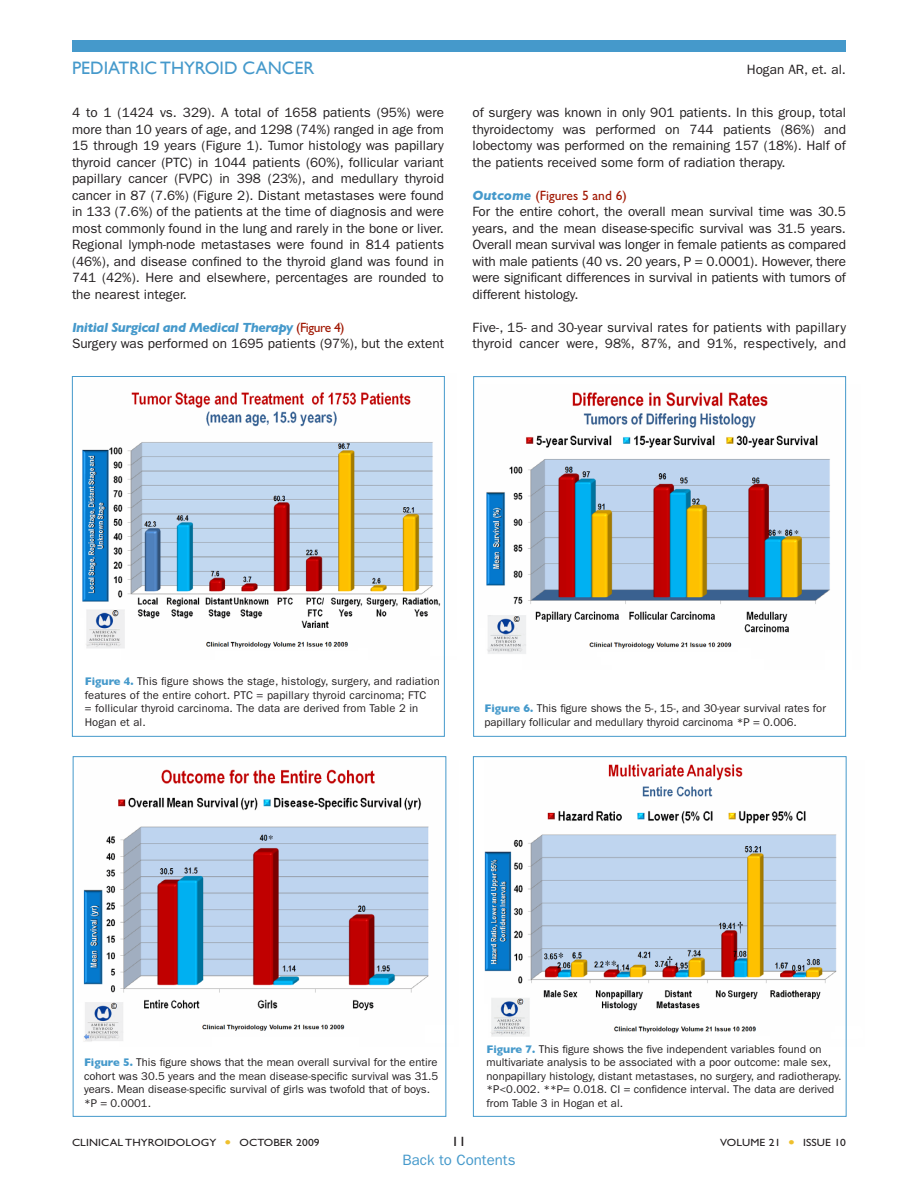
<style>
.page{position:relative;width:918px;height:1188px;background:#fff}
.page>*{position:absolute;margin:0;border:0;box-sizing:border-box;transform-origin:0 0}
.topic_header_page_2{font:18px "Gill Sans";color:#4599cb}
.t1{font:15px "ITC Franklin Gothic Std";color:#4599cb}
.body_summary{font:13.5px/16.5px "ITC Franklin Gothic Std";color:#231f20;text-align:justify}
.Body_Head_2{font:italic 700 13.5px "Gill Sans";letter-spacing:-.035em;color:#4599cb}
.Body_Head_2-2{font:13.5px "Gill Sans Std";color:#a01600}
.topic_header_page_2-2{font:13.5px "ITC Franklin Gothic Std";color:#231f20}
.t2{font:13.5px "Gill Sans Std";color:#231f20;scale:1.1 1}
.figure_note{font:11.25px/13.5px "ITC Franklin Gothic Std";color:#231f20}
.t3{font:10.5px "Gill Sans Std";letter-spacing:.01em;color:#231f20;scale:1.1 1}
.s1{font-family:"Gill Sans";font-weight:700;font-style:italic;color:#4599cb}
.s2{font-family:"Gill Sans Std";font-weight:400;font-style:normal;color:#a01600}
.s3{font-family:"Gill Sans";font-weight:700;color:#4599cb}
.s4{color:#efc02d}
</style>
<div class="page">
<img style="left:486px;top:384px;width:361px;height:286px">
<img style="left:82px;top:392px;width:359px;height:256px">
<div style="left:72px;top:40px;width:774px;height:11px;background:#4599cb"></div>
<img style="left:83px;top:761px;width:364px;height:285px">
<div style="left:73px;top:756px;width:373px;height:361px;border:1px solid #4599cb"></div>
<div style="left:473px;top:376px;width:373px;height:361px;border:1px solid #4599cb"></div>
<div style="left:72px;top:376px;width:373px;height:361px;border:1px solid #4599cb"></div>
<img style="left:484px;top:764px;width:353px;height:273px">
<div style="left:473px;top:756px;width:374px;height:361px;border:1px solid #4599cb"></div>
<p class="topic_header_page_2" style="left:72px;top:57px;width:244px">PEDIATRIC THYROID CANCER</p>
<p class="topic_header_page_2-2" style="left:747px;top:62px;width:101px">Hogan AR, et. al.</p>
<p class="body_summary" style="left:472px;top:105px;width:375px">of surgery was known in only 901 patients. In this group, total thyroidectomy was performed on 744 patients (86%) and lobectomy was performed on the remaining 157 (18%). Half of the patients received some form of radiation therapy.</p>
<p class="Body_Head_2-2" style="left:472px;top:187px;width:156px"><span class="s1">Outcome</span> (Figures 5 and 6)</p>
<p class="body_summary" style="left:472px;top:204px;width:375px">For the entire cohort, the overall mean survival time was 30.5 years, and the mean disease-specific survival was 31.5 years.<br>Overall mean survival was longer in female patients as compared with male patients (40 vs. 20 years, P = 0.0001). However, there were significant differences in survival in patients with tumors of different histology.</p>
<p class="body_summary" style="left:472px;top:319px;width:375px">Five-, 15- and 30-year survival rates for patients with papillary thyroid cancer were, 98%, 87%, and 91%, respectively, and</p>
<p class="body_summary" style="left:72px;top:105px;width:374px">4 to 1 (1424 vs. 329). A total of 1658 patients (95%) were more than 10 years of age, and 1298 (74%) ranged in age from 15 through 19 years (Figure 1). Tumor histology was papillary thyroid cancer (PTC) in 1044 patients (60%), follicular variant papillary cancer (FVPC) in 398 (23%), and medullary thyroid cancer in 87 (7.6%) (Figure 2). Distant metastases were found in 133 (7.6%) of the patients at the time of diagnosis and were most commonly found in the lung and rarely in the bone or liver.<br>Regional lymph-node metastases were found in 814 patients (46%), and disease confined to the thyroid gland was found in 741 (42%). Here and elsewhere, percentages are rounded to the nearest integer.</p>
<p class="Body_Head_2" style="left:72px;top:319px;width:274px">Initial Surgical and Medical Therapy <span class="s2">(Figure 4)</span></p>
<p class="body_summary" style="left:72px;top:336px;width:374px">Surgery was performed on 1695 patients (97%), but the extent</p>
<p class="figure_note" style="left:85px;top:675px;width:357px"><span class="s3">Figure 4.</span> This figure shows the stage, histology, surgery, and radiation features of the entire cohort. PTC = papillary thyroid carcinoma; FTC<br>= follicular thyroid carcinoma. The data are derived from Table 2 in Hogan et al.</p>
<p class="figure_note" style="left:484px;top:702px;width:343px"><span class="s3">Figure 6.</span> This figure shows the 5-, 15-, and 30-year survival rates for papillary follicular and medullary thyroid carcinoma *P = 0.006.</p>
<p class="figure_note" style="left:84px;top:1056px;width:356px"><span class="s3">Figure 5.</span> This figure shows that the mean overall survival for the entire cohort was 30.5 years and the mean disease-specific survival was 31.5 years. Mean disease-specific survival of girls was twofold that of boys. *P = 0.0001.</p>
<p class="figure_note" style="left:487px;top:1042px;width:357px"><span class="s3">Figure 7.</span> This figure shows the five independent variables found on multivariate analysis to be associated with a poor outcome: male sex, nonpapillary histology, distant metastases, no surgery, and radiotherapy. *P&lt;0.002. **P= 0.018. CI = confidence interval. The data are derived from Table 3 in Hogan et al.</p>
<p class="t3" style="left:72px;top:1137px;width:227px">CLINICAL THYROIDOLOGY <span class="s4">●</span> OCTOBER 2009</p>
<p class="t2" style="left:451px;top:1134px;width:15px">11</p>
<p class="t3" style="left:720px;top:1137px;width:116px">VOLUME 21 <span class="s4">●</span> ISSUE 10</p>
<p class="t1" style="left:402px;top:1151px;width:115px">Back to Contents</p>
</div>
